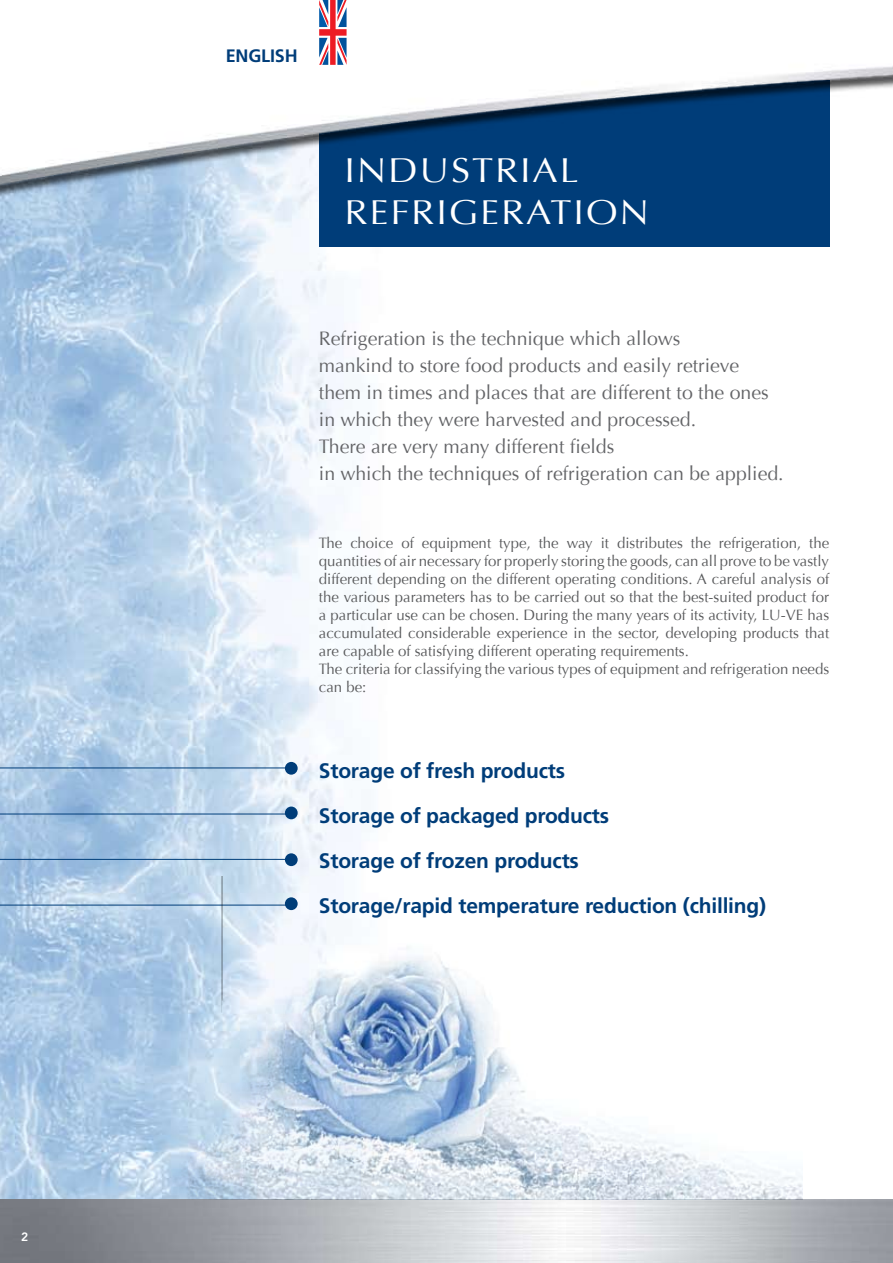
<style>
.page{position:relative;width:893px;height:1263px;background:#fff}
.page>*{position:absolute;margin:0;border:0;box-sizing:border-box;transform-origin:0 0}
.t1{font:34.5px/42px "Optima";letter-spacing:.05em;color:#fff;scale:1.1 1}
.t2{font:700 21px/45px "Frutiger";letter-spacing:-.01em;color:#003d79}
.t3{font:19.5px/27px "Optima";color:#636467}
.t4{font:700 18px "Frutiger";letter-spacing:-.01em;color:#003d79}
.t5{font:15px/18px "Optima";color:#58595b}
.t6{font:800 12px "Avenir";color:#fff}
</style>
<div class="page">
<img style="left:0;top:200px;width:353px;height:999px">
<div style="left:319px;top:80px;width:510px;height:167px;background:#003d79"></div>
<img style="left:0;top:66px;width:893px;height:134px">
<div style="left:285px;top:762px;width:13px;height:13px;background:#003d79;border-radius:50%"></div>
<div style="left:285px;top:806px;width:13px;height:13px;background:#003d79;border-radius:50%"></div>
<div style="left:285px;top:853px;width:13px;height:13px;background:#003d79;border-radius:50%"></div>
<hr style="left:0;top:767px;width:293px;height:1px;background:#003d79">
<hr style="left:0;top:814px;width:293px;height:1px;background:#003d79">
<hr style="left:0;top:859px;width:293px;height:1px;background:#003d79">
<hr style="left:0;top:905px;width:293px;height:1px;background:#003d79">
<img style="left:164px;top:876px;width:638px;height:323px">
<svg style="left:319px;top:0;width:28px;height:65px"></svg>
<p class="t6" style="left:21px;top:1229px;width:9px">2</p>
<p class="t4" style="left:226px;top:45px;width:73px">ENGLISH</p>
<h1 class="t1" style="left:344px;top:150px;width:278px">Industrial refrigeration</h1>
<p class="t3" style="left:319px;top:325px;width:466px">Refrigeration is the technique which allows<br>mankind to store food products and easily retrieve them in times and places that are different to the ones in which they were harvested and processed.<br>There are very many different fields<br>in which the techniques of refrigeration can be applied.</p>
<p class="t5" style="left:319px;top:534px;width:512px">The choice of equipment type, the way it distributes the refrigeration, the quantities of air necessary for properly storing the goods, can all prove to be vastly different depending on the different operating conditions. A careful analysis of the various parameters has to be carried out so that the best-suited product for a particular use can be chosen. During the many years of its activity, LU -VE has accumulated considerable experience in the sector, developing products that are capable of satisfying different operating requirements.<br>The criteria for classifying the various types of equipment and refrigeration needs can be:</p>
<h2 class="t2" style="left:319px;top:747px;width:449px">Storage of fresh products<br>Storage of packaged products<br>Storage of frozen products<br>Storage/rapid temperature reduction (chilling)</h2>
</div>
